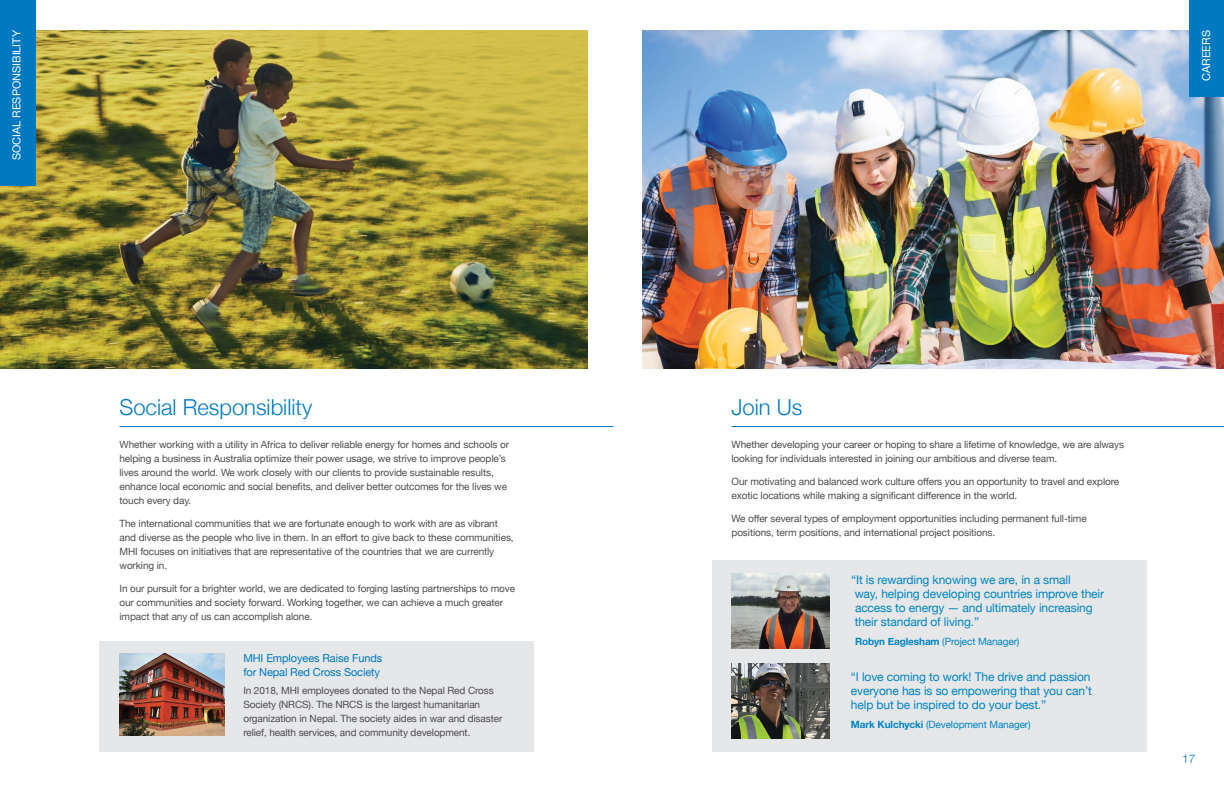
<style>
.page{position:relative;width:1224px;height:792px;background:#fff}
.page>*{position:absolute;margin:0;border:0;box-sizing:border-box;transform-origin:0 0}
.t1{font:300 22px "Helvetica Neue";color:#0079c1}
.t2{font:12px/14px "Helvetica Neue";letter-spacing:-.01em;color:#0085c8}
.t3{font:300 12px "Helvetica Neue";color:#0079c1}
.t4{font:11px/14px "Helvetica Neue";letter-spacing:-.01em;color:#0079c1}
.t5{font:11px "Helvetica Neue";color:#fff}
.t6{font:10px/14px "Helvetica Neue";letter-spacing:-.01em;color:#4d4d4f}
.t7{font:10px "Helvetica Neue";letter-spacing:-.01em;color:#0085c8}
.s1{font-weight:700}
</style>
<div class="page">
<div style="left:99px;top:641px;width:435px;height:111px;background:#e6e7e8"></div>
<div style="left:712px;top:561px;width:435px;height:191px;background:#e6e7e8"></div>
<hr style="left:120px;top:426px;width:493px;height:1px;background:#0079c1">
<hr style="left:732px;top:426px;width:492px;height:1px;background:#0079c1">
<img style="left:0;top:30px;width:588px;height:339px">
<img style="left:642px;top:30px;width:582px;height:339px">
<div style="left:0;top:0;width:36px;height:186px;background:#0079c1"></div>
<div style="left:1189px;top:0;width:35px;height:96px;background:#0079c1"></div>
<img style="left:732px;top:574px;width:97px;height:75px">
<img style="left:120px;top:654px;width:105px;height:82px">
<img style="left:732px;top:663px;width:97px;height:75px">
<p class="t5" style="left:9px;top:160px;width:132px;rotate:-90deg">SOCIAL RESPONSIBILITY</p>
<p class="t5" style="left:1198px;top:81px;width:52px;rotate:-90deg">CAREERS</p>
<h1 class="t1" style="left:120px;top:390px;width:194px">Social Responsibility</h1>
<h1 class="t1" style="left:732px;top:390px;width:72px">Join Us</h1>
<p class="t6" style="left:120px;top:438px;width:391px">Whether working with a utility in Africa to deliver reliable energy for homes and schools or helping a business in Australia optimize their power usage, we strive to improve people’s lives around the world. We work closely with our clients to provide sustainable results, enhance local economic and social benefits, and deliver better outcomes for the lives we touch every day.</p>
<p class="t6" style="left:120px;top:517px;width:396px">The international communities that we are fortunate enough to work with are as vibrant and diverse as the people who live in them. In an effort to give back to these communities, MHI focuses on initiatives that are representative of the countries that we are currently working in.</p>
<p class="t6" style="left:120px;top:582px;width:397px">In our pursuit for a brighter world, we are dedicated to forging lasting partnerships to move our communities and society forward. Working together, we can achieve a much greater impact that any of us can accomplish alone.</p>
<p class="t4" style="left:243px;top:651px;width:140px">MHI Employees Raise Funds for Nepal Red Cross Society</p>
<p class="t6" style="left:243px;top:684px;width:261px">In 2018, MHI employees donated to the Nepal Red Cross Society (NRCS). The NRCS is the largest humanitarian organization in Nepal. The society aides in war and disaster relief, health services, and community development.</p>
<p class="t6" style="left:732px;top:438px;width:394px">Whether developing your career or hoping to share a lifetime of knowledge, we are always looking for individuals interested in joining our ambitious and diverse team.</p>
<p class="t6" style="left:732px;top:475px;width:389px">Our motivating and balanced work culture offers you an opportunity to travel and explore exotic locations while making a significant difference in the world.</p>
<p class="t6" style="left:732px;top:512px;width:357px">We offer several types of employment opportunities including permanent full-time positions, term positions, and international project positions.</p>
<p class="t2" style="left:851px;top:574px;width:254px">“It is rewarding knowing we are, in a small<br>way, helping developing countries improve their access to energy — and ultimately increasing their standard of living.”</p>
<p class="t7" style="left:855px;top:634px;width:166px"><span class="s1">Robyn Eaglesham</span> (Project Manager)</p>
<p class="t2" style="left:851px;top:671px;width:242px;text-align:justify">“I love coming to work! The drive and passion everyone has is so empowering that you can’t help but be inspired to do your best.”</p>
<p class="t7" style="left:851px;top:717px;width:181px"><span class="s1">Mark Kulchycki</span> (Development Manager)</p>
<p class="t3" style="left:1182px;top:749px;width:15px">17</p>
</div>
